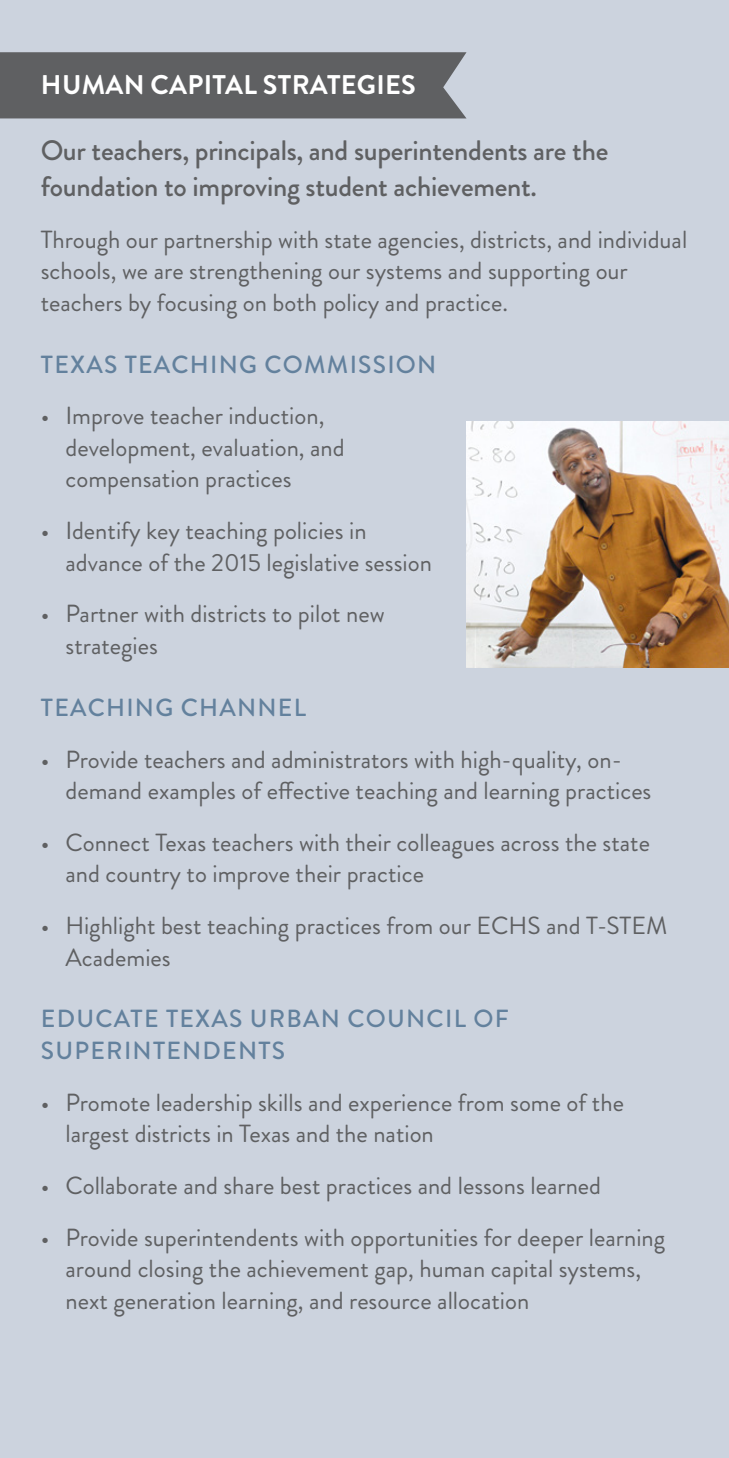
<style>
.page{position:relative;width:729px;height:1458px;background:#ccd3de}
.page>*{position:absolute;margin:0;border:0;box-sizing:border-box;transform-origin:0 0}
.t1{font:500 28.12px/36px "Brandon Grotesque";letter-spacing:-.01em;color:#5f6062}
.t2{font:700 27px "Brandon Grotesque";letter-spacing:.01em;color:#fff}
.t3{font:24.75px/31.5px "Brandon Grotesque";color:#5f6062}
.t4{font:500 24.75px/31.5px "Brandon Grotesque";letter-spacing:.05em;color:#63819d}
</style>
<div class="page">
<div style="left:0;top:52px;width:467px;height:66px;background:#5f6062"></div>
<img style="left:467px;top:422px;width:262px;height:245px">
<p class="t2" style="left:41px;top:65px;width:376px">HUMAN CAPITAL STRATEGIES</p>
<p class="t1" style="left:41px;top:133px;width:569px">Our teachers, principals, and superintendents are the foundation to improving student achievement.</p>
<p class="t3" style="left:41px;top:224px;width:648px">Through our partnership with state agencies, districts, and individual schools, we are strengthening our systems and supporting our teachers by focusing on both policy and practice.</p>
<p class="t4" style="left:41px;top:349px;width:397px">TEXAS TEACHING COMMISSION</p>
<p class="t3" style="left:66px;top:401px;width:281px;text-indent:-25px">• Improve teacher induction, development, evaluation, and compensation practices</p>
<p class="t3" style="left:66px;top:515px;width:368px;text-indent:-25px">• Identify key teaching policies in advance of the 2015 legislative session</p>
<p class="t3" style="left:66px;top:599px;width:321px;text-indent:-25px">• Partner with districts to pilot new strategies</p>
<p class="t4" style="left:41px;top:692px;width:267px">TEACHING CHANNEL</p>
<p class="t3" style="left:66px;top:744px;width:587px;text-indent:-25px">• Provide teachers and administrators with high-quality, on&shy;demand examples of effective teaching and learning practices</p>
<p class="t3" style="left:66px;top:827px;width:586px;text-indent:-25px">• Connect Texas teachers with their colleagues across the state and country to improve their practice</p>
<p class="t3" style="left:66px;top:910px;width:603px;text-indent:-25px">• Highlight best teaching practices from our ECHS and T-STEM<br>Academies</p>
<p class="t4" style="left:41px;top:1004px;width:469px">EDUCATE TEXAS URBAN COUNCIL OF<br>SUPERINTENDENTS</p>
<p class="t3" style="left:66px;top:1087px;width:560px;text-indent:-25px">• Promote leadership skills and experience from some of the largest districts in Texas and the nation</p>
<p class="t3" style="left:41px;top:1170px;width:562px">• Collaborate and share best practices and lessons learned</p>
<p class="t3" style="left:66px;top:1222px;width:601px;text-indent:-25px">• Provide superintendents with opportunities for deeper learning around closing the achievement gap, human capital systems, next generation learning, and resource allocation</p>
</div>
